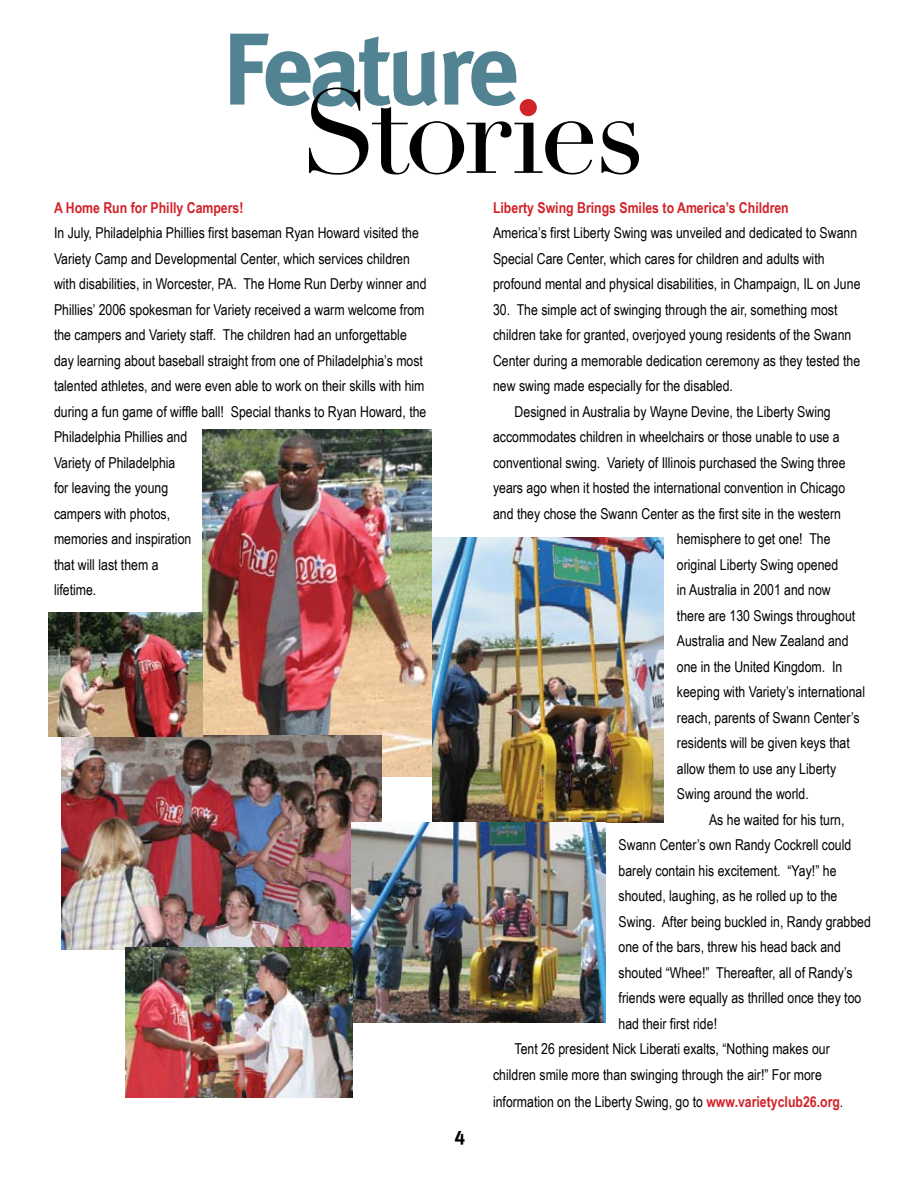
<style>
.page{position:relative;width:918px;height:1188px;background:#fff}
.page>*{position:absolute;margin:0;border:0;box-sizing:border-box;transform-origin:0 0}
.t1{font:117px "Didot";letter-spacing:-.045em;color:#000}
.t2{font:700 102px "Meta";letter-spacing:-.045em;color:#528392}
.t3{font:19.5px "Meta Bold Expert";color:#000}
.t4{font:15px/25.5px "Arial Narrow";color:#000}
.t5{font:700 15px "Arial Narrow";color:#d2232a}
.s1{font-weight:700;color:#d2232a}
</style>
<div class="page">
<img style="left:202px;top:429px;width:230px;height:347px">
<img style="left:62px;top:736px;width:320px;height:213px">
<img style="left:433px;top:537px;width:230px;height:285px">
<img style="left:351px;top:822px;width:254px;height:201px">
<img style="left:126px;top:948px;width:226px;height:149px">
<img style="left:48px;top:612px;width:154px;height:124px">
<div style="left:520px;top:99px;width:17px;height:17px;background:#d2232a;border-radius:50%"></div>
<h2 class="t2" style="left:223px;top:5px;width:297px">Feature</h2>
<h1 class="t1" style="left:300px;top:62px;width:346px">Stories</h1>
<p class="t5" style="left:54px;top:199px;width:191px">A Home Run for Philly Campers!</p>
<p class="t4" style="left:54px;top:220px;width:374px">In July, Philadelphia Phillies first baseman Ryan Howard visited the Variety Camp and Developmental Center, which services children with disabilities, in Worcester, PA. The Home Run Derby winner and Phillies’ 2006 spokesman for Variety received a warm welcome from the campers and Variety staff. The children had an unforgettable day learning about baseball straight from one of Philadelphia’s most talented athletes, and were even able to work on their skills with him during a fun game of wiffle ball! Special thanks to Ryan Howard, the Philadelphia Phillies and<br>Variety of Philadelphia<br>for leaving the young<br>campers with photos,<br>memories and inspiration<br>that will last them a<br>lifetime.</p>
<h3 class="t3" style="left:454px;top:1125px;width:12px">4</h3>
<p class="t5" style="left:493px;top:199px;width:297px">Liberty Swing Brings Smiles to America’s Children</p>
<p class="t4" style="left:493px;top:220px;width:369px">America’s first Liberty Swing was unveiled and dedicated to Swann<br>Special Care Center, which cares for children and adults with profound mental and physical disabilities, in Champaign, IL on June</p>
<p class="t4" style="left:493px;top:297px;width:346px">30. The simple act of swinging through the air, something most</p>
<p class="t4" style="left:493px;top:322px;width:360px">children take for granted, overjoyed young residents of the Swann</p>
<p class="t4" style="left:493px;top:348px;width:369px">Center during a memorable dedication ceremony as they tested the</p>
<p class="t4" style="left:493px;top:373px;width:241px">new swing made especially for the disabled.</p>
<p class="t4" style="left:515px;top:399px;width:318px">Designed in Australia by Wayne Devine, the Liberty Swing</p>
<p class="t4" style="left:493px;top:424px;width:348px">accommodates children in wheelchairs or those unable to use a</p>
<p class="t4" style="left:493px;top:450px;width:354px">conventional swing. Variety of Illinois purchased the Swing three</p>
<p class="t4" style="left:493px;top:475px;width:354px">years ago when it hosted the international convention in Chicago</p>
<p class="t4" style="left:493px;top:501px;width:350px">and they chose the Swann Center as the first site in the western</p>
<p class="t4" style="left:677px;top:526px;width:155px">hemisphere to get one! The</p>
<p class="t4" style="left:677px;top:552px;width:163px">original Liberty Swing opened</p>
<p class="t4" style="left:677px;top:577px;width:155px">in Australia in 2001 and now</p>
<p class="t4" style="left:677px;top:603px;width:180px">there are 130 Swings throughout</p>
<p class="t4" style="left:677px;top:628px;width:173px">Australia and New Zealand and</p>
<p class="t4" style="left:677px;top:654px;width:167px">one in the United Kingdom. In</p>
<p class="t4" style="left:677px;top:679px;width:190px">keeping with Variety’s international</p>
<p class="t4" style="left:677px;top:705px;width:184px">reach, parents of Swann Center’s</p>
<p class="t4" style="left:677px;top:730px;width:174px">residents will be given keys that</p>
<p class="t4" style="left:677px;top:756px;width:161px">allow them to use any Liberty</p>
<p class="t4" style="left:677px;top:781px;width:133px">Swing around the world.</p>
<p class="t4" style="left:709px;top:807px;width:137px">As he waited for his turn,</p>
<p class="t4" style="left:619px;top:832px;width:234px">Swann Center’s own Randy Cockrell could</p>
<p class="t4" style="left:619px;top:858px;width:219px">barely contain his excitement. “Yay!” he</p>
<p class="t4" style="left:619px;top:883px;width:220px">shouted, laughing, as he rolled up to the</p>
<p class="t4" style="left:619px;top:909px;width:254px">Swing. After being buckled in, Randy grabbed</p>
<p class="t4" style="left:619px;top:934px;width:224px">one of the bars, threw his head back and</p>
<p class="t4" style="left:619px;top:960px;width:236px">shouted “Whee!” Thereafter, all of Randy’s</p>
<p class="t4" style="left:619px;top:985px;width:244px">friends were equally as thrilled once they too</p>
<p class="t4" style="left:619px;top:1011px;width:100px">had their first ride!</p>
<p class="t4" style="left:515px;top:1036px;width:317px">Tent 26 president Nick Liberati exalts, “Nothing makes our</p>
<p class="t4" style="left:493px;top:1062px;width:330px">children smile more than swinging through the air!” For more</p>
<p class="t4" style="left:493px;top:1089px;width:352px">information on the Liberty Swing, go to <span class="s1">www.varietyclub26.org</span>.</p>
</div>
